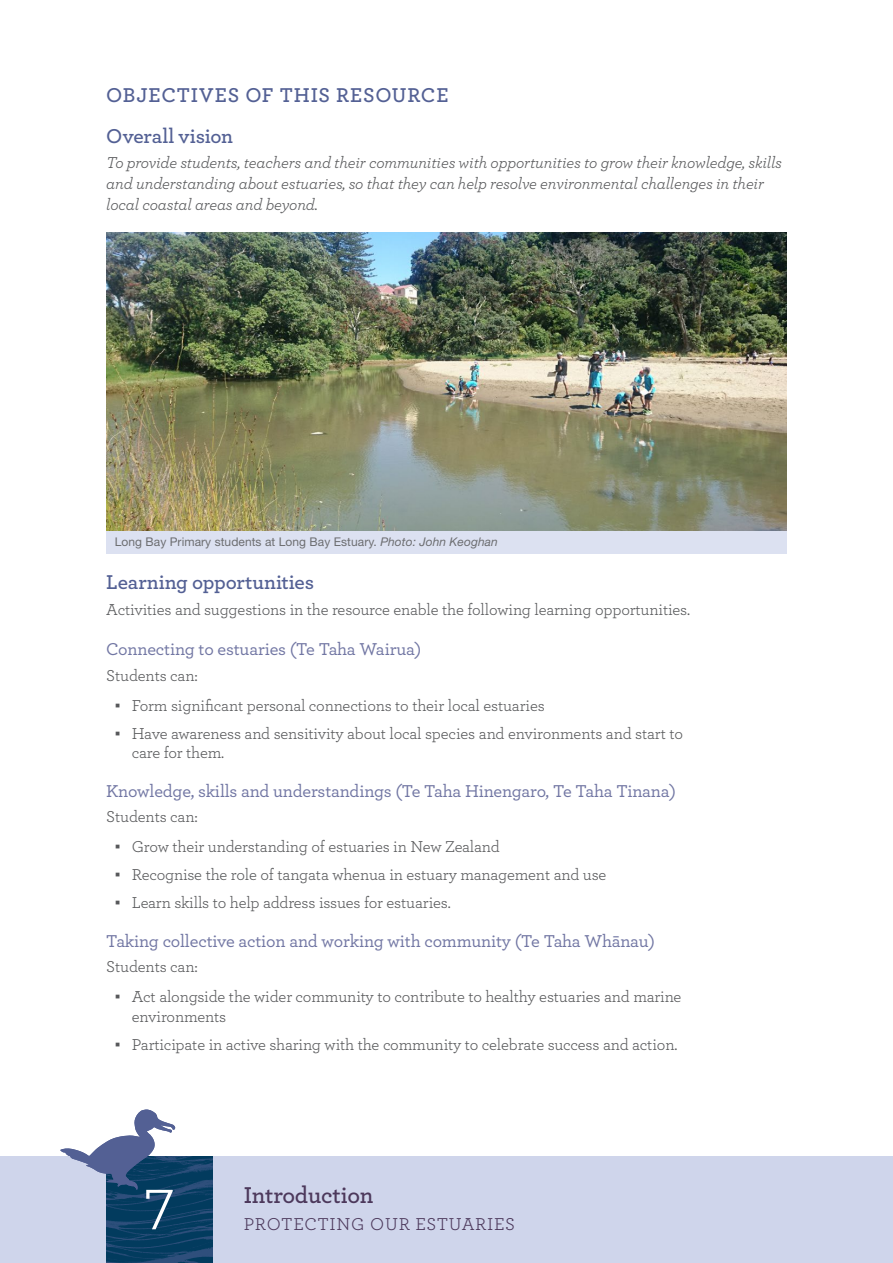
<style>
.page{position:relative;width:893px;height:1263px;background:#fff}
.page>*{position:absolute;margin:0;border:0;box-sizing:border-box;transform-origin:0 0}
.t1{font:60px "Archer";color:#fff}
.t2{font:600 24px "Archer";letter-spacing:-.01em;color:#4c385b}
.t3{font:600 21px "Archer";color:#536094}
.t4{font:600 21px "Archer";letter-spacing:.035em;color:#536094}
.t5{font:500 18px "Archer";letter-spacing:-.01em;color:#7176a3}
.t6{font:18px "Archer";letter-spacing:.04em;color:#4c385b}
.BODY_TEXT{font:16.5px/19.5px "Archer";letter-spacing:-.01em;color:#57585a}
.BODY_TEXT-2{font:italic 16.5px/21px "Archer";letter-spacing:-.01em;color:#57585a}
.Photo_caption{font:12px "Helvetica Neue LT Std";letter-spacing:.005em;color:#6c6d70}
.s1{font-style:italic}
.s2{font-family:"Arial"}
</style>
<div class="page">
<div style="left:106px;top:531px;width:681px;height:23px;background:#dce1f1"></div>
<img style="left:106px;top:232px;width:681px;height:299px">
<div style="left:0;top:1157px;width:893px;height:106px;background:#cfd5eb"></div>
<img style="left:106px;top:1157px;width:107px;height:106px">
<svg style="left:60px;top:1109px;width:115px;height:81px"></svg>
<h2 class="t4" style="left:106px;top:79px;width:344px">OBJECTIVES OF THIS RESOURCE</h2>
<h3 class="t3" style="left:106px;top:120px;width:128px">Overall vision</h3>
<p class="BODY_TEXT-2" style="left:106px;top:151px;width:677px">To provide students, teachers and their communities with opportunities to grow their knowledge, skills and understanding about estuaries, so that they can help resolve environmental challenges in their local coastal areas and beyond.</p>
<p class="Photo_caption" style="left:115px;top:534px;width:384px">Long Bay Primary students at Long Bay Estuary. <span class="s1">Photo: John Keoghan</span></p>
<h3 class="t3" style="left:106px;top:567px;width:209px">Learning opportunities</h3>
<p class="BODY_TEXT" style="left:106px;top:598px;width:584px">Activities and suggestions in the resource enable the following learning opportunities.</p>
<h4 class="t5" style="left:106px;top:636px;width:317px">Connecting to estuaries (Te Taha Wairua)</h4>
<p class="BODY_TEXT" style="left:106px;top:664px;width:93px">Students can:</p>
<p class="BODY_TEXT" style="left:115px;top:695px;width:431px"><span class="s2">▪</span> Form significant personal connections to their local estuaries</p>
<p class="BODY_TEXT" style="left:132px;top:723px;width:553px;text-indent:-17px"><span class="s2">▪</span> Have awareness and sensitivity about local species and environments and start to care for them.</p>
<h4 class="t5" style="left:106px;top:778px;width:571px">Knowledge, skills and understandings (Te Taha Hinengaro, Te Taha Tinana)</h4>
<p class="BODY_TEXT" style="left:106px;top:806px;width:93px">Students can:</p>
<p class="BODY_TEXT" style="left:115px;top:836px;width:386px"><span class="s2">▪</span> Grow their understanding of estuaries in New Zealand</p>
<p class="BODY_TEXT" style="left:115px;top:864px;width:493px"><span class="s2">▪</span> Recognise the role of tangata whenua in estuary management and use</p>
<p class="BODY_TEXT" style="left:115px;top:892px;width:336px"><span class="s2">▪</span> Learn skills to help address issues for estuaries.</p>
<h4 class="t5" style="left:106px;top:928px;width:550px">Taking collective action and working with community (Te Taha Whānau)</h4>
<p class="BODY_TEXT" style="left:106px;top:956px;width:93px">Students can:</p>
<p class="BODY_TEXT" style="left:132px;top:986px;width:551px;text-indent:-17px"><span class="s2">▪</span> Act alongside the wider community to contribute to healthy estuaries and marine environments</p>
<p class="BODY_TEXT" style="left:115px;top:1034px;width:563px"><span class="s2">▪</span> Participate in active sharing with the community to celebrate success and action.</p>
<h1 class="t1" style="left:144px;top:1168px;width:33px">7</h1>
<h2 class="t2" style="left:244px;top:1177px;width:131px">Introduction</h2>
<p class="t6" style="left:244px;top:1211px;width:273px">PROTECTING OUR ESTUARIES</p>
</div>
